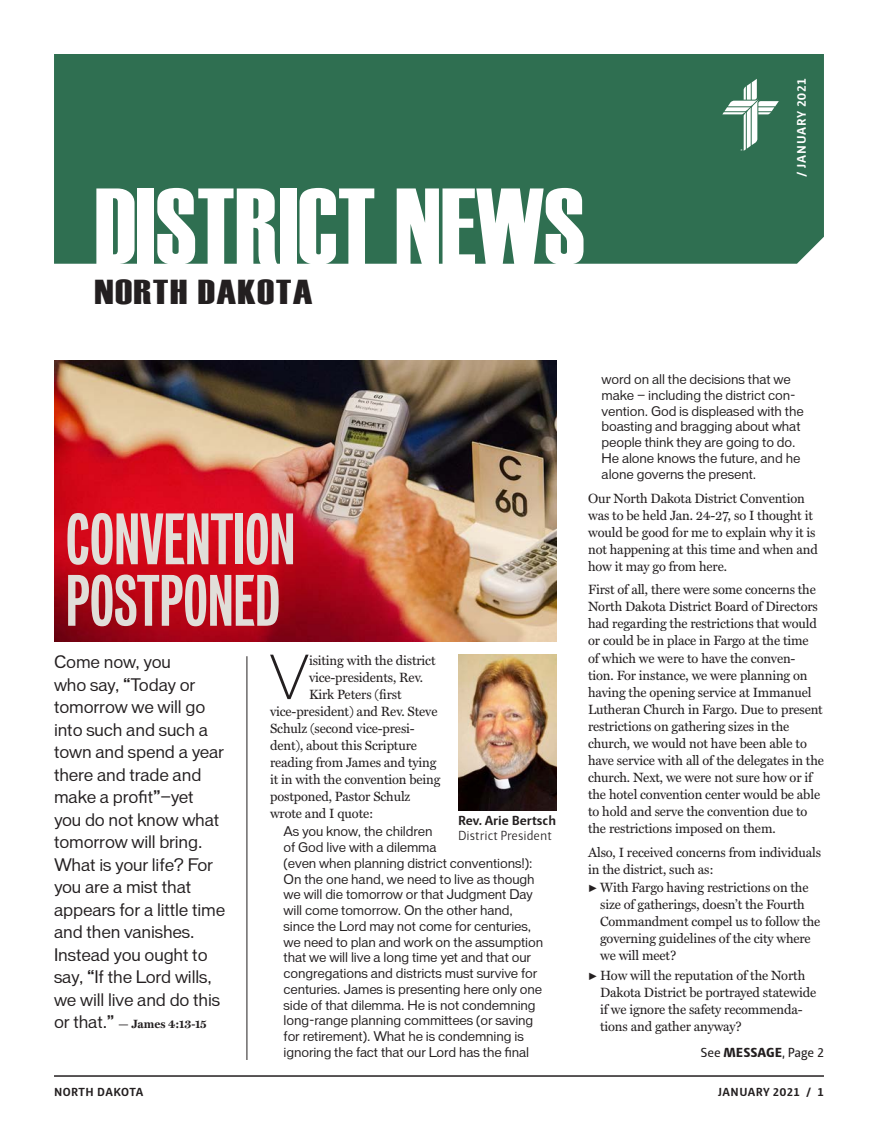
<style>
.page{position:relative;width:878px;height:1141px;background:#fff}
.page>*{position:absolute;margin:0;border:0;box-sizing:border-box;transform-origin:0 0}
.t1{font:108px "Haettenschweiler";color:#fff}
.Submissions_Body_Tex{font:66px "Vonnes Bold Comp";color:#e1ded9}
.Body_Text{font:300 57.75px "Vonnes";color:#231f20}
.District_Locations_M{font:34.5px "Haettenschweiler";letter-spacing:.03em;color:#231f20;scale:1.3 1}
.Body_Text-2{font:16.5px/22.5px "Vonnes";letter-spacing:-.01em;color:#231f20}
.Body_Text-3{font:13.5px/17px "Miller Text";letter-spacing:-.01em;color:#231f20}
.Photo_Text{font:13.5px "Haptic Light 0 wt";color:#231f20}
.Headline{font:13.5px "Haptic";color:#231f20}
.Photo_Text-2{font:700 13.5px "Haptic";color:#231f20}
.Body_Text-4{font:12.75px/15.8px "Vonnes";letter-spacing:-.01em;color:#231f20}
.Date_Masthead{font:700 12.75px "Haptic";letter-spacing:.06em;color:#fff}
.t2{font:700 12px "Haptic";letter-spacing:.04em;color:#231f20}
.Body_Text-5{font:700 12px "Miller Text";color:#231f20}
.s1{font-family:"Vonnes";font-weight:400;font-size:16.5px}
.s2{font-family:"Utopia Std"}
.s3{font-weight:800}
</style>
<div class="page">
<div style="left:54px;top:54px;width:770px;height:210px;background:#2f6f51"></div>
<svg style="left:722px;top:79px;width:56px;height:72px"></svg>
<hr style="left:54px;top:1075px;width:770px;height:2px;background:#231f20">
<img style="left:54px;top:361px;width:502px;height:280px">
<hr style="left:247px;top:656px;width:1px;height:404px;background:#231f20">
<img style="left:458px;top:655px;width:98px;height:156px">
<h1 class="t1" style="left:94px;top:165px;width:492px">DISTRICT NEWS</h1>
<p class="District_Locations_M" style="left:94px;top:272px;width:169px">NORTH DAKOTA</p>
<p class="Date_Masthead" style="left:794px;top:177px;width:101px;rotate:-90deg">/ JANUARY 2021</p>
<p class="Submissions_Body_Tex" style="left:66px;top:498px;width:231px">CONVENTION</p>
<p class="Submissions_Body_Tex" style="left:66px;top:559px;width:216px">POSTPONED</p>
<p class="Body_Text-2" style="left:54px;top:651px;width:173px">Come now, you<br>who say, “Today or tomorrow we will go into such and such a town and spend a year there and trade and make a profit”—yet you do not know what tomorrow will bring.<br>What is your life? For you are a mist that appears for a little time and then vanishes.<br>Instead you ought to say, “If the Lord wills, we will live and do this</p>
<p class="Body_Text-5" style="left:54px;top:1017px;width:154px"><span class="s1">or that.”</span> — James 4:13-15</p>
<p class="Body_Text" style="left:269px;top:643px;width:42px">V</p>
<p class="Body_Text-3" style="left:309px;top:652px;width:128px">isiting with the district</p>
<p class="Body_Text-3" style="left:309px;top:669px;width:116px">vice-presidents, Rev.</p>
<p class="Body_Text-3" style="left:309px;top:686px;width:94px">Kirk Peters (first</p>
<p class="Body_Text-3" style="left:270px;top:703px;width:169px">vice-president) and Rev. Steve</p>
<p class="Body_Text-3" style="left:270px;top:720px;width:146px">Schulz (second vice-presi-</p>
<p class="Body_Text-3" style="left:270px;top:737px;width:148px">dent), about this Scripture</p>
<p class="Body_Text-3" style="left:270px;top:754px;width:168px">reading from James and tying</p>
<p class="Body_Text-3" style="left:270px;top:771px;width:172px">it in with the convention being</p>
<p class="Body_Text-3" style="left:270px;top:788px;width:142px">postponed, Pastor Schulz</p>
<p class="Body_Text-3" style="left:270px;top:805px;width:105px">wrote and I quote:</p>
<p class="Body_Text-4" style="left:283px;top:824px;width:261px">As you know, the children<br>of God live with a dilemma<br>(even when planning district conventions!):<br>On the one hand, we need to live as though we will die tomorrow or that Judgment Day will come tomorrow. On the other hand, since the Lord may not come for centuries, we need to plan and work on the assumption that we will live a long time yet and that our congregations and districts must survive for centuries. James is presenting here only one side of that dilemma. He is not condemning long-range planning committees (or saving for retirement). What he is condemning is ignoring the fact that our Lord has the final</p>
<p class="Photo_Text-2" style="left:458px;top:813px;width:99px">Rev. Arie Bertsch</p>
<p class="Photo_Text" style="left:458px;top:828px;width:95px">District President</p>
<p class="Body_Text-4" style="left:601px;top:371px;width:203px">word on all the decisions that we make — including the district con&shy;vention. God is displeased with the boasting and bragging about what people think they are going to do.<br>He alone knows the future, and he alone governs the present.</p>
<p class="Body_Text-3" style="left:588px;top:490px;width:231px">Our North Dakota District Convention was to be held Jan. 24-27, so I thought it would be good for me to explain why it is not happening at this time and when and how it may go from here.</p>
<p class="Body_Text-3" style="left:588px;top:582px;width:237px">First of all, there were some concerns the North Dakota District Board of Directors had regarding the restrictions that would or could be in place in Fargo at the time<br>of which we were to have the conven&shy;tion. For instance, we were planning on having the opening service at Immanuel Lutheran Church in Fargo. Due to present restrictions on gathering sizes in the church, we would not have been able to have service with all of the delegates in the church. Next, we were not sure how or if the hotel convention center would be able to hold and serve the convention due to the restrictions imposed on them.</p>
<p class="Body_Text-3" style="left:588px;top:844px;width:234px">Also, I received concerns from individuals in the district, such as:</p>
<p class="Body_Text-3" style="left:600px;top:879px;width:222px;text-indent:-12px"><span class="s2">▶</span> With Fargo having restrictions on the size of gatherings, doesn’t the Fourth Commandment compel us to follow the governing guidelines of the city where we will meet?</p>
<p class="Body_Text-3" style="left:600px;top:967px;width:217px;text-indent:-12px"><span class="s2">▶</span> How will the reputation of the North Dakota District be portrayed statewide if we ignore the safety recommenda&shy;tions and gather anyway?</p>
<p class="Headline" style="left:700px;top:1044px;width:125px">See <span class="s3">MESSAGE</span>, Page 2</p>
<p class="t2" style="left:54px;top:1084px;width:91px">NORTH DAKOTA</p>
<p class="t2" style="left:718px;top:1084px;width:107px">JANUARY 2021 / 1</p>
</div>
